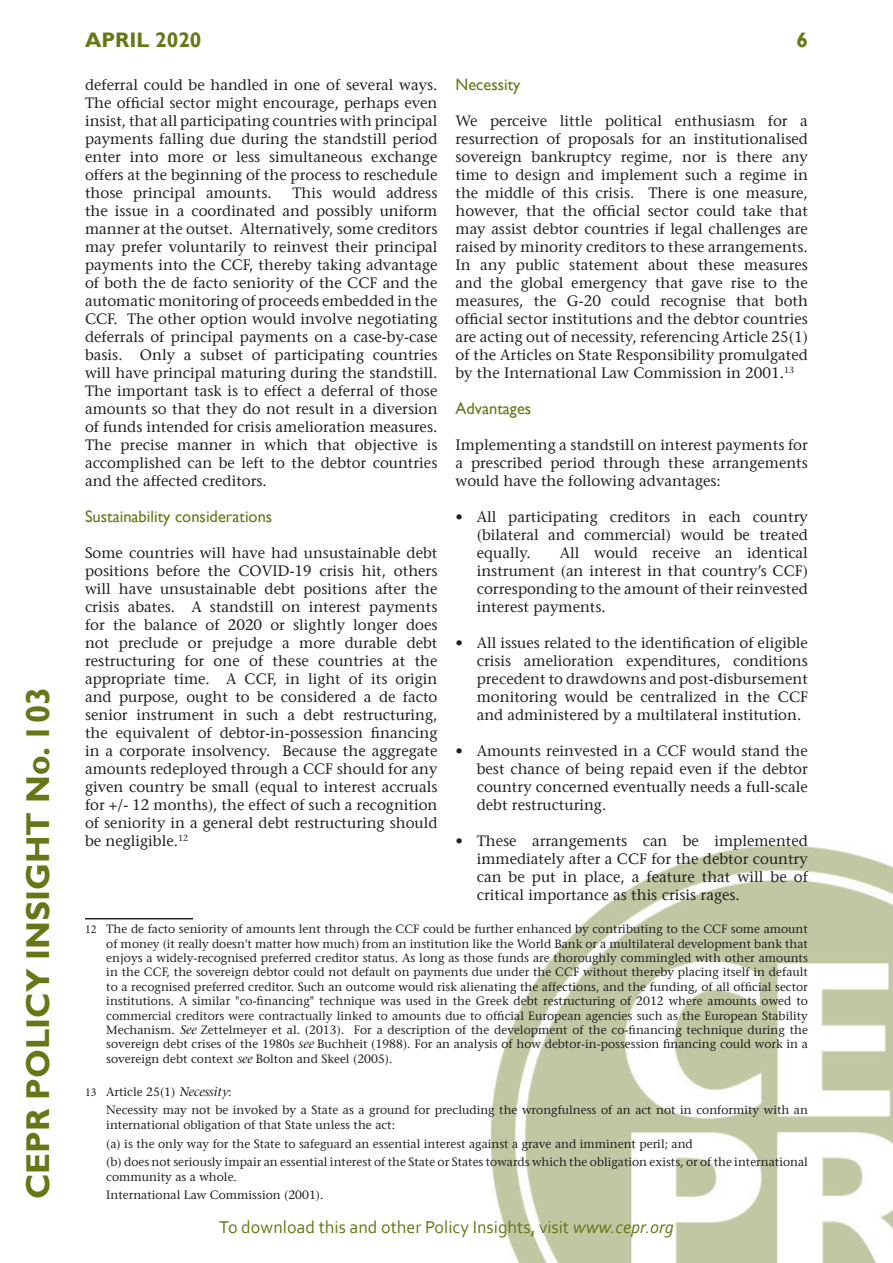
<style>
.page{position:relative;width:893px;height:1263px;background:#fff}
.page>*{position:absolute;margin:0;border:0;box-sizing:border-box;transform-origin:0 0}
.t1{font:700 33px "Gill Sans";color:#677717}
.t2{font:700 21px "Gill Sans";color:#677717}
.t3{font:18px "Corbel";color:#677717}
.B_sub-Heading{font:16.5px "Gill Sans";color:#677717}
.Text{font:15px/18px "Stone Serif";color:#231f20;text-align:justify}
.Footnote_text{font:12px/14.4px "Stone Serif";color:#231f20}
.s1{font-family:"Minion Pro"}
.s2{font-weight:500;font-style:italic}
.s3{font-style:italic}
</style>
<div class="page">
<img style="left:490px;top:845px;width:403px;height:418px">
<hr style="left:85px;top:918px;width:108px;height:1px;background:#231f20">
<h1 class="t1" style="left:18px;top:1199px;width:514px;rotate:-90deg">CEPR POLICY INSIGHT No. 103</h1>
<h2 class="t2" style="left:85px;top:28px;width:118px">APRIL 2020</h2>
<h2 class="t2" style="left:796px;top:28px;width:13px">6</h2>
<p class="Text" style="left:85px;top:76px;width:354px">deferral could be handled in one of several ways.<br>The official sector might encourage, perhaps even insist, that all participating countries with principal payments falling due during the standstill period enter into more or less simultaneous exchange offers at the beginning of the process to reschedule those principal amounts.</p>
<p class="Text" style="left:85px;top:184px;width:354px;text-indent:207px">This would address the issue in a coordinated and possibly uniform manner at the outset. Alternatively, some creditors may prefer voluntarily to reinvest their principal payments into the CCF, thereby taking advantage of both the de facto seniority of the CCF and the automatic monitoring of proceeds embedded in the CCF. The other option would involve negotiating deferrals of principal payments on a case-by-case basis. Only a subset of participating countries will have principal maturing during the standstill.<br>The important task is to effect a deferral of those amounts so that they do not result in a diversion of funds intended for crisis amelioration measures.<br>The precise manner in which that objective is accomplished can be left to the debtor countries and the affected creditors.</p>
<p class="B_sub-Heading" style="left:85px;top:507px;width:189px">Sustainability considerations</p>
<p class="Text" style="left:85px;top:544px;width:354px">Some countries will have had unsustainable debt positions before the COVID-19 crisis hit, others will have unsustainable debt positions after the crisis abates. A standstill on interest payments for the balance of 2020 or slightly longer does not preclude or prejudge a more durable debt restructuring for one of these countries at the appropriate time. A CCF, in light of its origin and purpose, ought to be considered a de facto senior instrument in such a debt restructuring, the equivalent of debtor-in-possession financing in a corporate insolvency. Because the aggregate amounts redeployed through a CCF should for any given country be small (equal to interest accruals for +/- 12 months), the effect of such a recognition of seniority in a general debt restructuring should be negligible.<sup>12</sup></p>
<p class="B_sub-Heading" style="left:455px;top:75px;width:66px">Necessity</p>
<p class="Text" style="left:455px;top:112px;width:354px">We perceive little political enthusiasm for a resurrection of proposals for an institutionalised sovereign bankruptcy regime, nor is there any time to design and implement such a regime in the middle of this crisis. There is one measure, however, that the official sector could take that may assist debtor countries if legal challenges are raised by minority creditors to these arrangements.<br>In any public statement about these measures and the global emergency that gave rise to the measures, the G-20 could recognise that both official sector institutions and the debtor countries are acting out of necessity, referencing Article 25(1) of the Articles on State Responsibility promulgated by the International Law Commission in 2001.<sup>13</sup></p>
<p class="B_sub-Heading" style="left:455px;top:399px;width:77px">Advantages</p>
<p class="Text" style="left:455px;top:436px;width:354px">Implementing a standstill on interest payments for a prescribed period through these arrangements would have the following advantages:</p>
<p class="Text" style="left:477px;top:508px;width:333px;text-indent:-21px">• All participating creditors in each country (bilateral and commercial) would be treated equally.</p>
<p class="Text" style="left:477px;top:544px;width:333px;text-indent:83px">All would receive an identical instrument (an interest in that country’s CCF) corresponding to the amount of their reinvested interest payments.</p>
<p class="Text" style="left:477px;top:634px;width:333px;text-indent:-21px">• All issues related to the identification of eligible crisis amelioration expenditures, conditions precedent to drawdowns and post-disbursement monitoring would be centralized in the CCF and administered by a multilateral institution.</p>
<p class="Text" style="left:477px;top:742px;width:333px;text-indent:-21px">• Amounts reinvested in a CCF would stand the best chance of being repaid even if the debtor country concerned eventually needs a full-scale debt restructuring.</p>
<p class="Text" style="left:477px;top:832px;width:333px;text-indent:-21px">• These arrangements can be implemented immediately after a CCF for the debtor country can be put in place, a feature that will be of critical importance as this crisis rages.</p>
<p class="Footnote_text" style="left:106px;top:922px;width:703px;text-align:justify;text-indent:-21px"><span class="s1">12</span> The de facto seniority of amounts lent through the CCF could be further enhanced by contributing to the CCF some amount of money (it really doesn't matter how much) from an institution like the World Bank or a multilateral development bank that enjoys a widely-recognised preferred creditor status. As long as those funds are thoroughly commingled with other amounts in the CCF, the sovereign debtor could not default on payments due under the CCF without thereby placing itself in default to a recognised preferred creditor. Such an outcome would risk alienating the affections, and the funding, of all official sector institutions. A similar "co-financing" technique was used in the Greek debt restructuring of 2012 where amounts owed to commercial creditors were contractually linked to amounts due to official European agencies such as the European Stability Mechanism. <span class="s2">See</span> Zettelmeyer et al. (2013). For a description of the development of the co-financing technique during the sovereign debt crises of the 1980s <span class="s2">see</span> Buchheit (1988). For an analysis of how debtor-in-possession financing could work in a sovereign debt context <span class="s2">see</span> Bolton and Skeel (2005).</p>
<p class="Footnote_text" style="left:85px;top:1084px;width:148px"><span class="s1">13</span> Article 25(1) <span class="s2">Necessity</span>:</p>
<p class="Footnote_text" style="left:106px;top:1103px;width:703px">Necessity may not be invoked by a State as a ground for precluding the wrongfulness of an act not in conformity with an international obligation of that State unless the act:</p>
<p class="Footnote_text" style="left:106px;top:1136px;width:588px">(a) is the only way for the State to safeguard an essential interest against a grave and imminent peril; and</p>
<p class="Footnote_text" style="left:106px;top:1155px;width:703px">(b) does not seriously impair an essential interest of the State or States towards which the obligation exists, or of the international community as a whole.</p>
<p class="Footnote_text" style="left:106px;top:1188px;width:219px">International Law Commission (2001).</p>
<p class="t3" style="left:219px;top:1216px;width:456px">To download this and other Policy Insights, visit <span class="s3">www.cepr.org</span></p>
</div>
